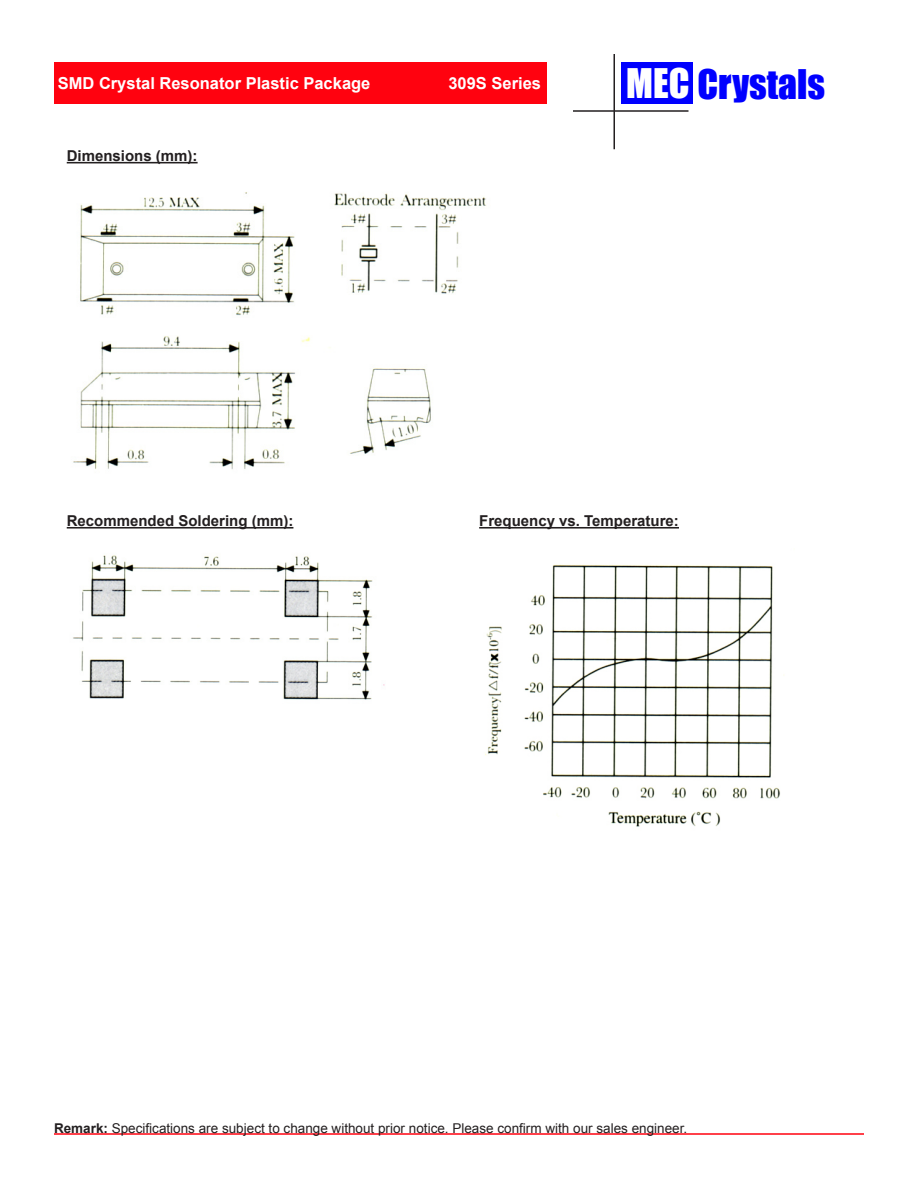
<style>
.page{position:relative;width:918px;height:1188px;background:#fff}
.page>*{position:absolute;margin:0;border:0;box-sizing:border-box;transform-origin:0 0}
.t1{font:37.5px "Impact";color:#00f}
.Product_Type{font:700 16.5px "Arial";color:#fff}
.t2{font:700 15px "Arial";color:#231f20}
.t3{font:13.5px "Arial";color:#231f20}
.s1{color:#fff}
.s2{font-weight:700}
</style>
<div class="page">
<div style="left:54px;top:62px;width:493px;height:42px;background:#ff020f"></div>
<hr style="left:613px;top:54px;width:2px;height:95px;background:#231f20">
<hr style="left:573px;top:110px;width:115px;height:2px;background:#231f20">
<div style="left:621px;top:62px;width:72px;height:42px;background:#00f"></div>
<hr style="left:54px;top:1133px;width:810px;height:2px;background:#ff020f">
<hr style="left:67px;top:162px;width:131px;height:1px;background:#231f20">
<hr style="left:67px;top:527px;width:226px;height:2px;background:#231f20">
<img style="left:73px;top:192px;width:413px;height:278px">
<img style="left:73px;top:555px;width:312px;height:145px">
<img style="left:485px;top:564px;width:299px;height:263px">
<hr style="left:479px;top:527px;width:200px;height:2px;background:#231f20">
<p class="Product_Type" style="left:58px;top:72px;width:314px">SMD Crystal Resonator Plastic Package</p>
<p class="Product_Type" style="left:448px;top:72px;width:94px">309S Series</p>
<p class="t2" style="left:67px;top:146px;width:132px">Dimensions (mm):</p>
<h1 class="t1" style="left:626px;top:55px;width:200px"><span class="s1">MEC</span> Crystals</h1>
<p class="t2" style="left:67px;top:511px;width:228px">Recommended Soldering (mm):</p>
<p class="t2" style="left:479px;top:511px;width:201px">Frequency vs. Temperature:</p>
<p class="t3" style="left:54px;top:1120px;width:635px"><span class="s2">Remark:</span> Specifications are subject to change without prior notice. Please confirm with our sales engineer.</p>
</div>
